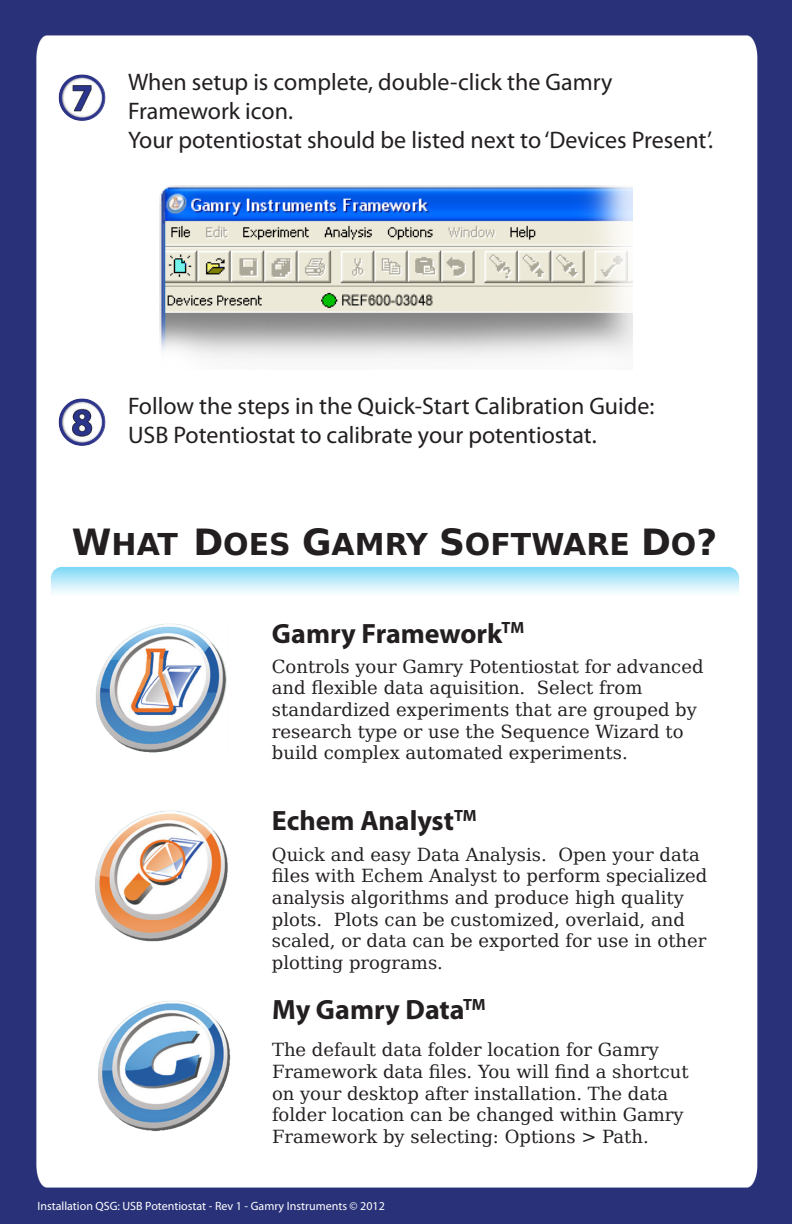
<style>
.page{position:relative;width:792px;height:1224px;background:#fff}
.page>*{position:absolute;margin:0;border:0;box-sizing:border-box;transform-origin:0 0}
.t1{font:700 30px "DejaVu Sans";color:#231f20}
.t2{font:700 28px "Myriad Pro";color:#231f20}
.t3{font:24px/28.8px "Myriad Pro";color:#231f20}
.t4{font:18px/21.6px "DejaVu Serif";color:#231f20}
.t5{font:12px "Myriad Pro";color:#fff}
.s1{font-size:36px}
</style>
<div class="page">
<img style="left:0;top:0;width:792px;height:1224px">
<img style="left:27px;top:546px;width:739px;height:143px">
<img style="left:95px;top:809px;width:135px;height:134px">
<img style="left:95px;top:622px;width:134px;height:132px">
<img style="left:159px;top:185px;width:474px;height:185px">
<img style="left:56px;top:397px;width:51px;height:50px">
<img style="left:56px;top:72px;width:51px;height:50px">
<img style="left:95px;top:998px;width:143px;height:135px">
<p class="t3" style="left:128px;top:67px;width:486px">When setup is complete, double-click the Gamry<br>Framework icon.</p>
<p class="t3" style="left:128px;top:125px;width:587px">Your potentiostat should be listed next to ‘Devices Present’.</p>
<p class="t3" style="left:128px;top:391px;width:528px">Follow the steps in the Quick-Start Calibration Guide:<br>USB Potentiostat to calibrate your potentiostat.</p>
<p class="t1" style="left:72px;top:519px;width:647px"><span class="s1">W</span>HAT <span class="s1">D</span>OES <span class="s1">G</span>AMRY <span class="s1">S</span>OFTWARE <span class="s1">D</span>O<span class="s1">?</span></p>
<p class="t2" style="left:272px;top:615px;width:254px">Gamry Framework<sup>TM</sup></p>
<p class="t4" style="left:272px;top:655px;width:433px">Controls your Gamry Potentiostat for advanced and flexible data aquisition. Select from standardized experiments that are grouped by research type or use the Sequence Wizard to build complex automated experiments.</p>
<p class="t2" style="left:272px;top:803px;width:206px">Echem Analyst<sup>TM</sup></p>
<p class="t4" style="left:272px;top:843px;width:437px">Quick and easy Data Analysis. Open your data files with Echem Analyst to perform specialized analysis algorithms and produce high quality plots. Plots can be customized, overlaid, and scaled, or data can be exported for use in other plotting programs.</p>
<p class="t2" style="left:272px;top:992px;width:215px">My Gamry Data<sup>TM</sup></p>
<p class="t4" style="left:272px;top:1039px;width:418px">The default data folder location for Gamry Framework data files. You will find a shortcut on your desktop after installation. The data folder location can be changed within Gamry Framework by selecting: Options &gt; Path.</p>
<p class="t5" style="left:37px;top:1198px;width:349px">Installation QSG: USB Potentiostat - Rev 1 - Gamry Instruments © 2012</p>
</div>
